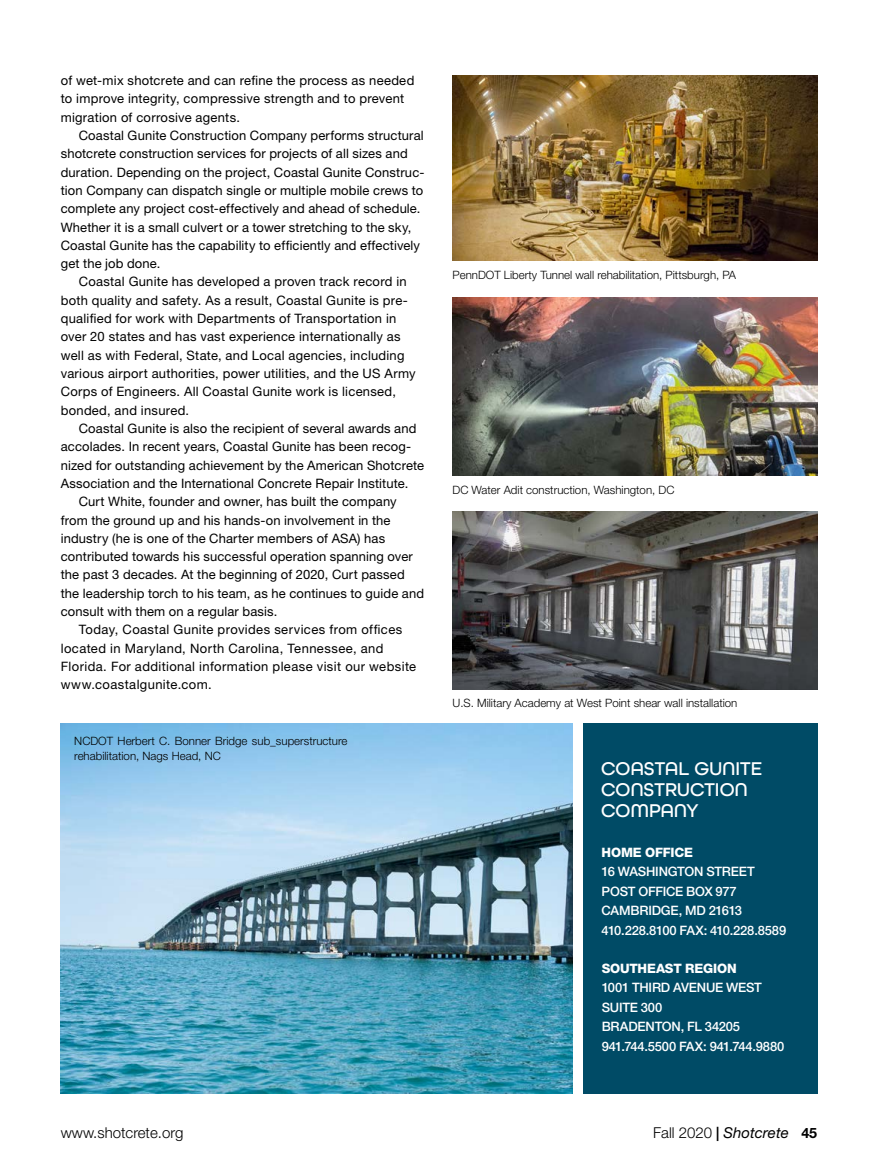
<style>
.page{position:relative;width:878px;height:1175px;background:#fff}
.page>*{position:absolute;margin:0;border:0;box-sizing:border-box;transform-origin:0 0}
.t1{font:500 19.5px/21px "All Round Gothic";color:#fff}
.t2{font:italic 15px "Helvetica Neue LT Std";color:#000}
.t3{font:300 15px "Helvetica Neue LT Std";color:#000}
.t4{font:12.9px/18.3px "Helvetica Neue LT Std";letter-spacing:.015em;color:#000}
.t5{font:500 12.9px/19.5px "Helvetica Neue LT Std";letter-spacing:-.015em;color:#fff}
.t6{font:800 12.9px "Helvetica Neue LT Std";letter-spacing:-.015em;color:#fff}
.t7{font:300 11.55px/15.6px "Helvetica Neue LT Std";color:#000}
.s1{font-weight:300;font-style:normal}
.s2{font-weight:700;font-style:normal;font-size:14.25px}
</style>
<div class="page">
<div style="left:583px;top:723px;width:234px;height:371px;background:#004b66"></div>
<img style="left:452px;top:298px;width:365px;height:178px">
<img style="left:61px;top:723px;width:512px;height:370px">
<img style="left:452px;top:511px;width:365px;height:178px">
<img style="left:452px;top:76px;width:365px;height:184px">
<p class="t4" style="left:61px;top:71px;width:355px">of wet-mix shotcrete and can refine the process as needed to improve integrity, compressive strength and to prevent migration of corrosive agents.</p>
<p class="t4" style="left:61px;top:126px;width:365px;text-indent:18px">Coastal Gunite Construction Company performs structural shotcrete construction services for projects of all sizes and duration. Depending on the project, Coastal Gunite Construc&shy;tion Company can dispatch single or multiple mobile crews to complete any project cost-effectively and ahead of schedule.<br>Whether it is a small culvert or a tower stretching to the sky, Coastal Gunite has the capability to efficiently and effectively get the job done.</p>
<p class="t4" style="left:61px;top:272px;width:356px;text-indent:18px">Coastal Gunite has developed a proven track record in both quality and safety. As a result, Coastal Gunite is pre&shy;qualified for work with Departments of Transportation in over 20 states and has vast experience internationally as well as with Federal, State, and Local agencies, including various airport authorities, power utilities, and the US Army Corps of Engineers. All Coastal Gunite work is licensed, bonded, and insured.</p>
<p class="t4" style="left:79px;top:419px;width:339px">Coastal Gunite is also the recipient of several awards and</p>
<p class="t4" style="left:61px;top:437px;width:352px">accolades. In recent years, Coastal Gunite has been recog-</p>
<p class="t4" style="left:61px;top:455px;width:365px">nized for outstanding achievement by the American Shotcrete</p>
<p class="t4" style="left:61px;top:474px;width:349px">Association and the International Concrete Repair Institute.</p>
<p class="t4" style="left:79px;top:492px;width:319px">Curt White, founder and owner, has built the company</p>
<p class="t4" style="left:61px;top:510px;width:331px">from the ground up and his hands-on involvement in the</p>
<p class="t4" style="left:61px;top:529px;width:326px">industry (he is one of the Charter members of ASA) has</p>
<p class="t4" style="left:61px;top:547px;width:353px">contributed towards his successful operation spanning over</p>
<p class="t4" style="left:61px;top:565px;width:345px">the past 3 decades. At the beginning of 2020, Curt passed</p>
<p class="t4" style="left:61px;top:584px;width:365px">the leadership torch to his team, as he continues to guide and</p>
<p class="t4" style="left:61px;top:602px;width:218px">consult with them on a regular basis.</p>
<p class="t4" style="left:79px;top:620px;width:325px">Today, Coastal Gunite provides services from offices</p>
<p class="t4" style="left:61px;top:638px;width:324px">located in Maryland, North Carolina, Tennessee, and</p>
<p class="t4" style="left:61px;top:657px;width:357px">Florida. For additional information please visit our website</p>
<p class="t4" style="left:61px;top:675px;width:152px">www.coastalgunite.com.</p>
<p class="t7" style="left:74px;top:732px;width:275px">NCDOT Herbert C. Bonner Bridge sub_superstructure rehabilitation, Nags Head, NC</p>
<p class="t7" style="left:452px;top:267px;width:285px">PennDOT Liberty Tunnel wall rehabilitation, Pittsburgh, PA</p>
<p class="t7" style="left:452px;top:482px;width:223px">DC Water Adit construction, Washington, DC</p>
<p class="t7" style="left:452px;top:694px;width:286px">U.S. Military Academy at West Point shear wall installation</p>
<h1 class="t1" style="left:601px;top:757px;width:163px">COASTAL GUNITE<br>CONSTRUCTION<br>COMPANY</h1>
<p class="t6" style="left:601px;top:844px;width:93px">HOME OFFICE</p>
<p class="t5" style="left:601px;top:862px;width:186px">16 WASHINGTON STREET<br>POST OFFICE BOX 977<br>CAMBRIDGE, MD 21613<br>410.228.8100 FAX: 410.228.8589</p>
<p class="t6" style="left:601px;top:960px;width:136px">SOUTHEAST REGION</p>
<p class="t5" style="left:601px;top:977px;width:184px">1001 THIRD AVENUE WEST<br>SUITE 300<br>BRADENTON, FL 34205<br>941.744.5500 FAX: 941.744.9880</p>
<p class="t3" style="left:61px;top:1123px;width:124px">www.shotcrete.org</p>
<p class="t2" style="left:653px;top:1124px;width:165px"><span class="s1">Fall 2020</span> <span class="s2">|</span> Shotcrete <span class="s2">45</span></p>
</div>
